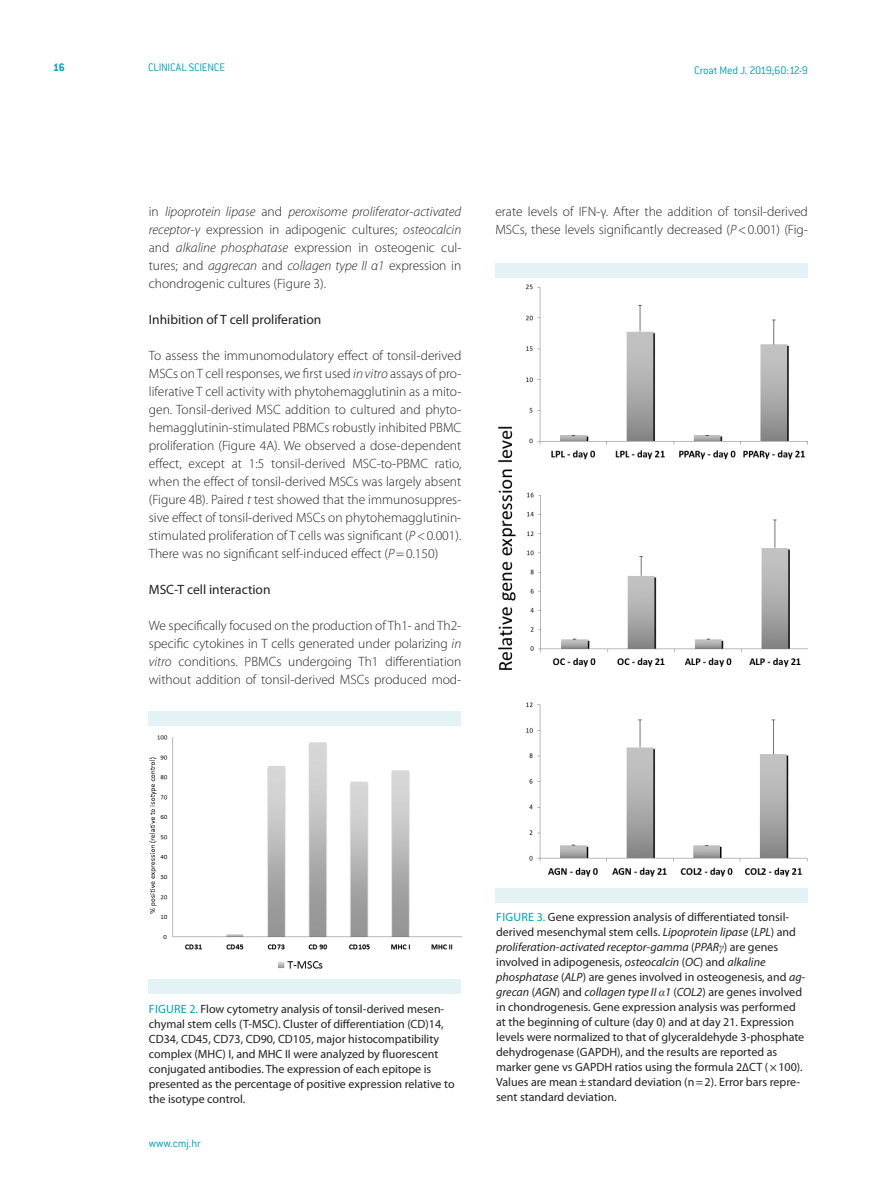
<style>
.page{position:relative;width:893px;height:1191px;background:#fff}
.page>*{position:absolute;margin:0;border:0;box-sizing:border-box;transform-origin:0 0}
.t1{font:300 13.5px/18px "Myriad Pro";color:#231f20;text-align:justify}
.t2{font:13.5px "Myriad Pro";color:#231f20}
.t3{font:12px/15px "Myriad Pro";color:#231f20}
.t4{font:300 12px "ITC Conduit LTCE";letter-spacing:-.015em;color:#009fb4}
.t5{font:700 12px "ITC Conduit LTCE";color:#009fb4}
.s1{font-style:italic}
.s2{color:#009fb4}
.s3{font-family:"Times New Roman";font-style:italic}
</style>
<div class="page">
<img style="left:149px;top:735px;width:313px;height:234px">
<div style="left:149px;top:711px;width:312px;height:15px;background:#e2f2f5"></div>
<div style="left:149px;top:979px;width:312px;height:15px;background:#e2f2f5"></div>
<img style="left:498px;top:284px;width:310px;height:593px">
<div style="left:495px;top:888px;width:312px;height:14px;background:#e2f2f5"></div>
<div style="left:495px;top:263px;width:312px;height:14px;background:#e2f2f5"></div>
<p class="t5" style="left:53px;top:60px;width:13px">16</p>
<p class="t4" style="left:148px;top:61px;width:79px">CLINICAL SCIENCE</p>
<p class="t4" style="left:694px;top:63px;width:115px">Croat Med J. 2019;60:12-9</p>
<p class="t1" style="left:149px;top:202px;width:314px">in <span class="s1">lipoprotein lipase</span> and <span class="s1">peroxisome proliferator-activated receptor-γ</span> expression in adipogenic cultures; <span class="s1">osteocalcin </span>and <span class="s1">alkaline phosphatase</span> expression in osteogenic cul&shy;tures; and <span class="s1">aggrecan</span> and <span class="s1">collagen type II α1</span> expression in chondrogenic cultures (Figure 3).</p>
<p class="t2" style="left:149px;top:311px;width:174px">I nhibition of T cell proliferation</p>
<p class="t1" style="left:149px;top:346px;width:314px">To assess the immunomodulatory effect of tonsil-derived MSCs on T cell responses, we first used <span class="s1">in vitro</span> assays of pro&shy;liferative T cell activity with phytohemagglutinin as a mito&shy;gen. Tonsil-derived MSC addition to cultured and phyto&shy;hemagglutinin-stimulated PBMCs robustly inhibited PBMC proliferation (Figure 4A). We observed a dose-dependent effect, except at 1:5 tonsil-derived MSC-to-PBMC ratio, when the effect of tonsil-derived MSCs was largely absent (Figure 4B). Paired <span class="s1">t</span> test showed that the immunosuppres&shy;sive effect of tonsil-derived MSCs on phytohemagglutinin&shy;stimulated proliferation of T cells was significant (<span class="s1">P</span>&lt;0.001).<br>There was no significant self-induced effect (<span class="s1">P</span>=0.150)</p>
<p class="t2" style="left:149px;top:581px;width:123px">MSC-T cell interaction</p>
<p class="t1" style="left:149px;top:616px;width:314px">We specifically focused on the production of Th1- and Th2- specific cytokines in T cells generated under polarizing <span class="s1">in vitro</span> conditions. PBMCs undergoing Th1 differentiation without addition of tonsil-derived MSCs produced mod-</p>
<p class="t1" style="left:495px;top:202px;width:314px">erate levels of IFN-γ. After the addition of tonsil-derived<br>MSCs, these levels significantly decreased (<span class="s1">P</span>&lt;0.001) (Fig-</p>
<p class="t3" style="left:149px;top:1001px;width:307px"><span class="s2">Figure 2.</span> Flow cytometry analysis of tonsil-derived mesen&shy;chymal stem cells (T-MSC). Cluster of differentiation (CD)14, CD34, CD45, CD73, CD90, CD105, major histocompatibility complex (MHC) I, and MHC II were analyzed by fluorescent conjugated antibodies. The expression of each epitope is presented as the percentage of positive expression relative to the isotype control.</p>
<p class="t4" style="left:149px;top:1136px;width:54px">www.cmj.hr</p>
<p class="t3" style="left:496px;top:909px;width:311px"><span class="s2">Figure 3.</span> Gene expression analysis of differentiated tonsil&shy;derived mesenchymal stem cells. <span class="s1">Lipoprotein lipase</span> (<span class="s1">LPL</span>) and <span class="s1">proliferation-activated receptor-gamma</span> (<span class="s1">PPAR</span><span class="s3">γ</span>) are genes involved in adipogenesis, <span class="s1">osteocalcin</span> (<span class="s1">OC</span>) and <span class="s1">alkaline phosphatase</span> (<span class="s1">ALP</span>) are genes involved in osteogenesis, and <span class="s1">ag&shy;grecan</span> (<span class="s1">AGN</span>) and <span class="s1">collagen type II</span> <span class="s3">α</span><span class="s1">1</span> (<span class="s1">COL2</span>) are genes involved in chondrogenesis. Gene expression analysis was performed at the beginning of culture (day 0) and at day 21. Expression levels were normalized to that of glyceraldehyde 3-phosphate dehydrogenase (GAPDH), and the results are reported as marker gene vs GAPDH ratios using the formula 2∆CT (×100).<br>Values are mean±standard deviation (n=2). Error bars repre&shy;sent standard deviation.</p>
</div>
